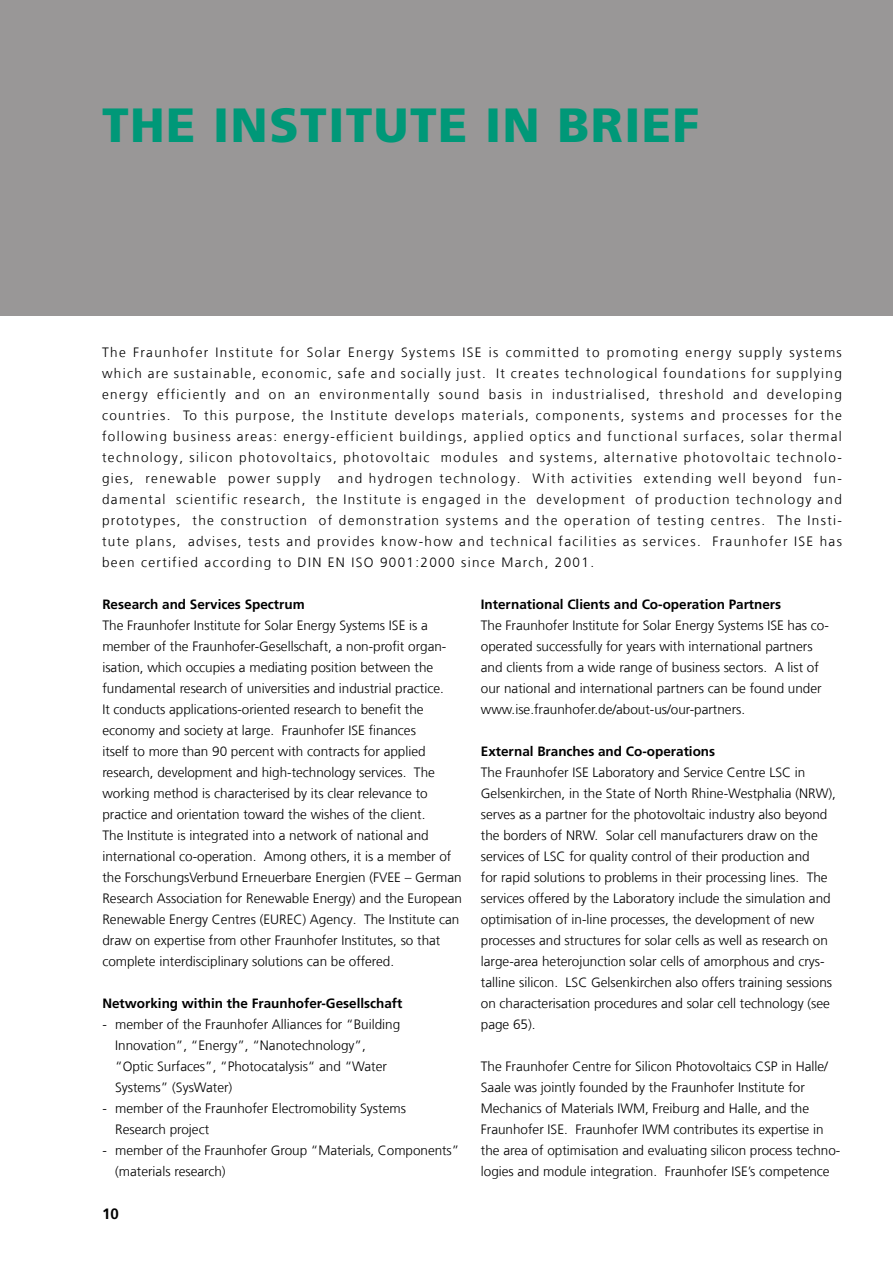
<style>
.page{position:relative;width:893px;height:1263px;background:#fff}
.page>*{position:absolute;margin:0;border:0;box-sizing:border-box;transform-origin:0 0}
.t1{font:900 48px "Frutiger LT Com";letter-spacing:.03em;color:#009878}
.t2{font:700 15px "Frutiger LT Com";color:#000}
.t3{font:300 13.5px/21px "Frutiger LT Com";color:#000}
.t4{font:700 13.5px "Frutiger LT Com";color:#000}
</style>
<div class="page">
<div style="left:0;top:0;width:893px;height:315px;background:#999797"></div>
<h1 class="t1" style="left:102px;top:97px;width:227px">THE INSTITUT</h1>
<h1 class="t1" style="left:438px;top:97px;width:258px">E IN BRIEF</h1>
<p class="t3" style="left:102px;top:342px;width:741px;text-align:justify">The Fraunhofer Institute for Solar Energy Systems ISE is committed to promoting energy supply systems which are sustainable, economic, safe and socially just. It creates technological foundations for supplying energy efficiently and on an environmentally sound basis in industrialised, threshold and developing countries. To this purpose, the Institute develops materials, components, systems and processes for the following business areas: energy-efficient buildings, applied optics and functional surfaces, solar thermal technology, silicon photovoltaics, photovoltaic modules and systems, alternative photovoltaic technolo&shy;gies, renewable power supply</p>
<p class="t3" style="left:102px;top:468px;width:741px;text-align:justify;text-indent:236px">and hydrogen technology. With activities extending well beyond fun&shy;damental scientific research, the Institute is engaged in the development of production technology and prototypes, the construction of demonstration systems and the operation of testing centres. The Insti&shy;tute plans, advises, tests and provides know-how and technical facilities as services. Fraunhofer ISE has been certified according to DIN EN ISO 9001:2000 since March, 2001.</p>
<p class="t4" style="left:102px;top:596px;width:204px">Research and Services S pectrum</p>
<p class="t3" style="left:102px;top:615px;width:361px">The Fraunhofer Institute for Solar Energy Systems ISE is a member of the Fraunhofer-Gesellschaft, a non-profit organ&shy;isation, which occupies a mediating position between the fundamental research of universities and industrial practice.<br>It conducts applications-oriented research to benefit the economy and society at large. Fraunhofer ISE finances<br>itself to more than 90 percent with contracts for applied research, development and high-technology services. The working method is characterised by its clear relevance to practice and orientation toward the wishes of the client.<br>The Institute is integrated into a network of national and international co-operation. Among others, it is a member of the ForschungsVerbund Erneuerbare Energien (FVEE – German Research Association for Renewable Energy) and the European Renewable Energy Centres (EUREC) Agency. The Institute can draw on expertise from other Fraunhofer Institutes, so that complete interdisciplinary solutions can be offered.</p>
<p class="t4" style="left:102px;top:996px;width:302px">Networking within the Fraunhofer-Gesellschaft</p>
<p class="t3" style="left:115px;top:1014px;width:287px;text-indent:-13px">- member of the Fraunhofer Alliances for “Building Innovation”, “Energy”, “Nanotechnology”, “Optic Surfaces”, “Photocatalysis“ and “Water Systems” (SysWater)</p>
<p class="t3" style="left:115px;top:1098px;width:292px;text-indent:-13px">- member of the Fraunhofer Electromobility Systems<br>Research project</p>
<p class="t3" style="left:115px;top:1140px;width:346px;text-indent:-13px">- member of the Fraunhofer Group “Materials, Components” (materials research)</p>
<p class="t2" style="left:102px;top:1205px;width:18px">10</p>
<p class="t4" style="left:481px;top:596px;width:302px">International Clients and Co-operation Partners</p>
<p class="t3" style="left:481px;top:615px;width:348px">The Fraunhofer Institute for Solar Energy Systems ISE has co&shy;operated successfully for years with international partners and clients from a wide range of business sectors. A list of our national and international partners can be found under www.ise.fraunhofer.de/about-us/our-partners.</p>
<p class="t4" style="left:481px;top:743px;width:236px">External Branches and Co-operations</p>
<p class="t3" style="left:481px;top:762px;width:357px">The Fraunhofer ISE Laboratory and Service Centre LSC in Gelsenkirchen, in the State of North Rhine-Westphalia (NRW), serves as a partner for the photovoltaic industry also beyond the borders of NRW. Solar cell manufacturers draw on the services of LSC for quality control of their production and<br>for rapid solutions to problems in their processing lines. The services offered by the Laboratory include the simulation and optimisation of in-line processes, the development of new processes and structures for solar cells as well as research on large-area heterojunction solar cells of amorphous and crys&shy;talline silicon. LSC Gelsenkirchen also offers training sessions on characterisation procedures and solar cell technology (see page 65).</p>
<p class="t3" style="left:481px;top:1056px;width:361px">The Fraunhofer Centre for Silicon Photovoltaics CSP in Halle/ Saale was jointly founded by the Fraunhofer Institute for Mechanics of Materials IWM, Freiburg and Halle, and the Fraunhofer ISE. Fraunhofer IWM contributes its expertise in the area of optimisation and evaluating silicon process techno&shy;logies and module integration. Fraunhofer ISE’s competence</p>
</div>
